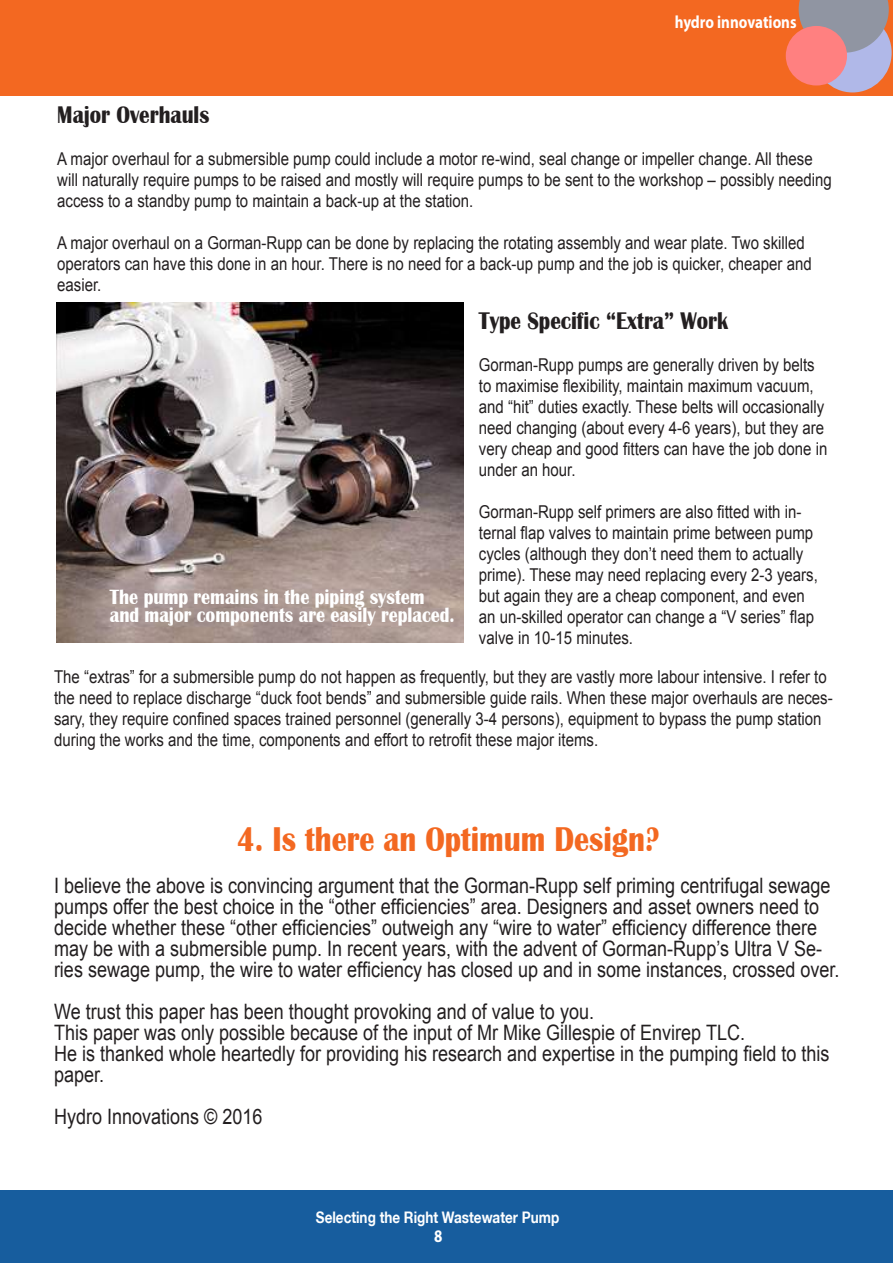
<style>
.page{position:relative;width:893px;height:1263px;background:#fff}
.page>*{position:absolute;margin:0;border:0;box-sizing:border-box;transform-origin:0 0}
.t1{font:700 35.4px "Britannic";color:#f36821;scale:.85 1}
.t2{font:700 24.75px "Britannic";color:#231f20;scale:.85 1}
.t3{font:21.3px/21px "Arial";color:#231f20;scale:.85 1}
.t4{font:700 21.3px/18px "Britannic";color:#fff;scale:.85 1}
.t5{font:17.7px/21px "Arial";color:#231f20;scale:.85 1}
.t6{font:700 17.7px "Myriad Pro";color:#fff;scale:.85 1}
.t7{font:700 15.9px "Helvetica Neue LT";color:#fff;scale:.85 1}
</style>
<div class="page">
<div style="left:0;top:0;width:893px;height:95px;background:#f36821"></div>
<div style="left:0;top:1190px;width:893px;height:73px;background:#175d9e"></div>
<div style="left:813px;top:13px;width:79px;height:79px;background:#b0b8e8;border-radius:50%"></div>
<svg style="left:799px;top:0;width:90px;height:53px;background:#9597a5"></svg>
<div style="left:786px;top:26px;width:61px;height:60px;background:#ff8080;border-radius:50%"></div>
<img style="left:56px;top:302px;width:408px;height:340px">
<p class="t6" style="left:675px;top:11px;width:145px">hydro innovations</p>
<h2 class="t2" style="left:57px;top:101px;width:180px">Major Overhauls</h2>
<p class="t5" style="left:57px;top:149px;width:913px">A major overhaul for a submersible pump could include a motor re-wind, seal change or impeller change. All these will naturally require pumps to be raised and mostly will require pumps to be sent to the workshop – possibly needing access to a standby pump to maintain a back-up at the station.</p>
<p class="t5" style="left:57px;top:233px;width:889px">A major overhaul on a Gorman-Rupp can be done by replacing the rotating assembly and wear plate. Two skilled operators can have this done in an hour. There is no need for a back-up pump and the job is quicker, cheaper and easier.</p>
<p class="t4" style="left:110px;top:588px;width:407px">The pump remains in the piping system and major components are easily replaced.</p>
<h2 class="t2" style="left:479px;top:307px;width:295px">Type Specific “Extra” Work</h2>
<p class="t5" style="left:479px;top:355px;width:412px">Gorman-Rupp pumps are generally driven by belts to maximise flexibility, maintain maximum vacuum, and “hit” duties exactly. These belts will occasionally need changing (about every 4-6 years), but they are very cheap and good fitters can have the job done in under an hour.</p>
<p class="t5" style="left:479px;top:502px;width:400px">Gorman-Rupp self primers are also fitted with in&shy;ternal flap valves to maintain prime between pump cycles (although they don’t need them to actually prime). These may need replacing every 2-3 years, but again they are a cheap component, and even an un-skilled operator can change a “V series” flap valve in 10-15 minutes.</p>
<p class="t5" style="left:54px;top:666px;width:918px">The “extras” for a submersible pump do not happen as frequently, but they are vastly more labour intensive. I refer to the need to replace discharge “duck foot bends” and submersible guide rails. When these major overhauls are neces&shy;sary, they require confined spaces trained personnel (generally 3-4 persons), equipment to bypass the pump station during the works and the time, components and effort to retrofit these major items.</p>
<h1 class="t1" style="left:237px;top:819px;width:499px">4. Is there an Optimum Design?</h1>
<p class="t3" style="left:54px;top:875px;width:926px">I believe the above is convincing argument that the Gorman-Rupp self priming centrifugal sewage pumps offer the best choice in the “other efficiencies” area. Designers and asset owners need to decide whether these “other efficiencies” outweigh any “wire to water” efficiency difference there may be with a submersible pump. In recent years, with the advent of Gorman-Rupp’s Ultra V Se&shy;ries sewage pump, the wire to water efficiency has closed up and in some instances, crossed over.</p>
<p class="t3" style="left:54px;top:1001px;width:914px">We trust this paper has been thought provoking and of value to you.<br>This paper was only possible because of the input of Mr Mike Gillespie of Envirep TLC.<br>He is thanked whole heartedly for providing his research and expertise in the pumping field to this paper.</p>
<p class="t3" style="left:54px;top:1106px;width:247px">Hydro Innovations © 2016</p>
<p class="t7" style="left:316px;top:1207px;width:288px">Selecting the Right Wastewater Pump</p>
<p class="t6" style="left:434px;top:1224px;width:11px">8</p>
</div>
